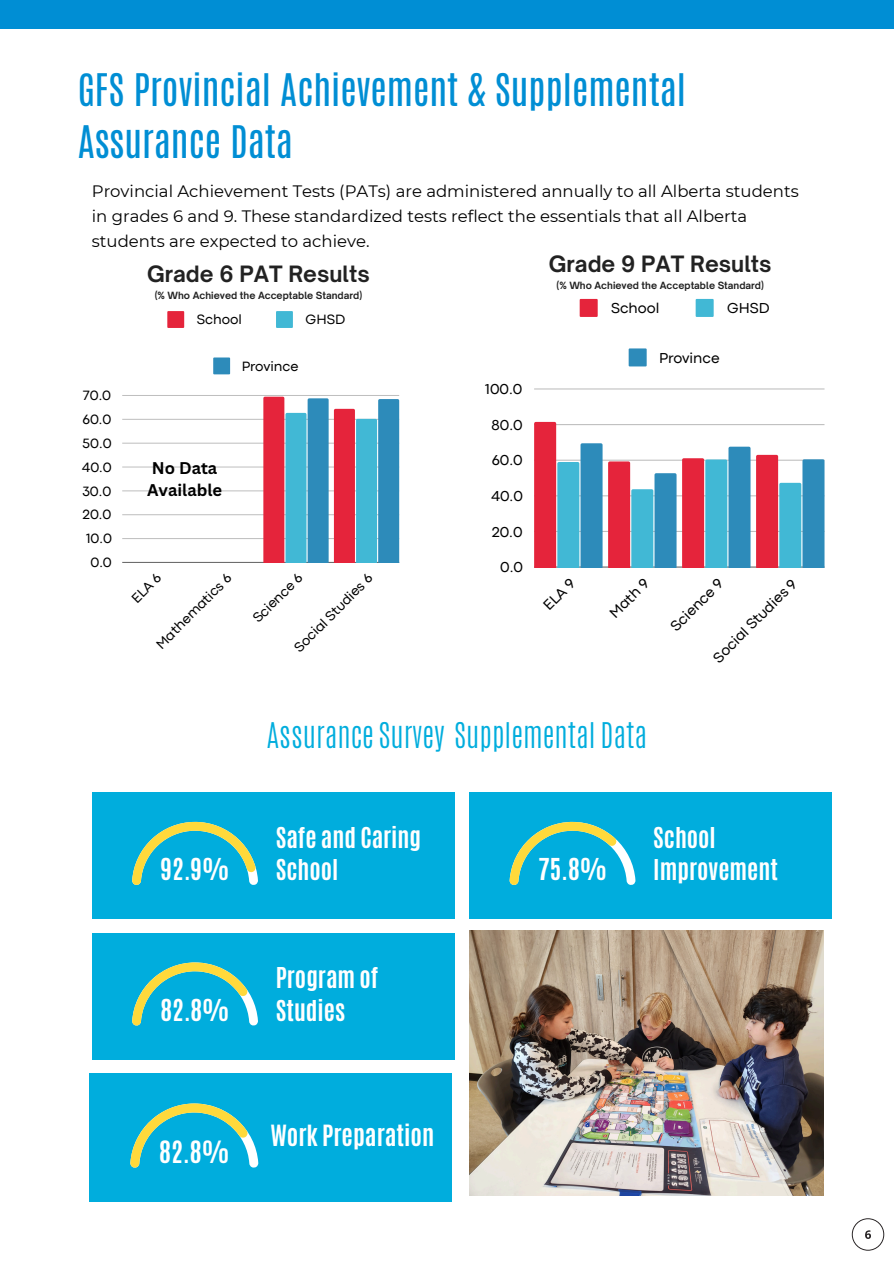
<style>
.page{position:relative;width:894px;height:1264px;background:#fff}
.page>*{position:absolute;margin:0;border:0;box-sizing:border-box;transform-origin:0 0}
.t1{font:37.5px/52.3px "Antonio";color:#008ed4}
.t2{font:300 29.55px "Antonio";color:#00addd}
.t3{font:700 25.65px "Antonio";color:#fff}
.t4{font:700 25.2px "Antonio";color:#fff}
.t5{font:700 24.45px "Antonio";color:#fff}
.t6{font:700 24px/32.7px "Antonio";color:#fff}
.t7{font:700 21.6px "Open Sauce One";color:#222}
.t8{font:16.5px/24.8px "Montserrat";color:#000}
.t9{font:700 16.5px/22.5px "Canva Sans";color:#000}
.t10{font:15px "Codec Pro";color:#000}
.t11{font:14.1px "Codec Pro";color:#000}
.t12{font:700 9.6px "Open Sauce One";color:#222}
</style>
<div class="page">
<div style="left:0;top:0;width:893px;height:29px;background:#008ed4"></div>
<svg style="left:167px;top:311px;width:17px;height:17px"></svg>
<svg style="left:276px;top:311px;width:17px;height:17px"></svg>
<svg style="left:213px;top:357px;width:17px;height:17px"></svg>
<hr style="left:122px;top:562px;width:277px;height:1px;background:#000;opacity:.6">
<hr style="left:122px;top:538px;width:277px;height:1px;background:#c2c2c2">
<hr style="left:122px;top:514px;width:277px;height:1px;background:#ccc">
<hr style="left:122px;top:490px;width:277px;height:1px;background:#d6d6d6">
<hr style="left:122px;top:466px;width:277px;height:1px;background:#e0e0e0">
<hr style="left:122px;top:442px;width:277px;height:1px;background:#e9e9e9">
<hr style="left:122px;top:419px;width:277px;height:1px;background:#c8c8c8">
<hr style="left:122px;top:395px;width:277px;height:1px;background:#bfbfbf">
<svg style="left:263px;top:396px;width:65px;height:166px;background:#7e7f9e"></svg>
<svg style="left:334px;top:399px;width:65px;height:163px;background:#7d83a1"></svg>
<svg style="left:579px;top:299px;width:18px;height:18px"></svg>
<svg style="left:695px;top:299px;width:18px;height:18px"></svg>
<svg style="left:628px;top:348px;width:18px;height:18px"></svg>
<hr style="left:534px;top:566px;width:290px;height:1px;background:#000;opacity:.6">
<hr style="left:534px;top:531px;width:290px;height:1px;background:#000;opacity:.25">
<hr style="left:534px;top:495px;width:290px;height:1px;background:#000;opacity:.25">
<hr style="left:534px;top:459px;width:290px;height:2px;background:#000;opacity:.25">
<hr style="left:534px;top:424px;width:290px;height:1px;background:#c1c1c1">
<hr style="left:534px;top:388px;width:290px;height:1px;background:#dadada">
<svg style="left:534px;top:422px;width:68px;height:145px;background:#9288a2"></svg>
<svg style="left:608px;top:461px;width:68px;height:106px;background:#8e86a2"></svg>
<svg style="left:682px;top:446px;width:142px;height:121px;background:#8c8da8"></svg>
<div style="left:92px;top:792px;width:362px;height:126px;background:#00addd"></div>
<svg style="left:132px;top:821px;width:126px;height:64px"></svg>
<div style="left:469px;top:792px;width:362px;height:126px;background:#00addd"></div>
<svg style="left:509px;top:821px;width:126px;height:64px"></svg>
<div style="left:89px;top:1073px;width:363px;height:128px;background:#00addd"></div>
<svg style="left:130px;top:1103px;width:128px;height:64px"></svg>
<div style="left:92px;top:933px;width:362px;height:126px;background:#00addd"></div>
<svg style="left:132px;top:962px;width:126px;height:63px"></svg>
<img style="left:469px;top:930px;width:354px;height:265px">
<svg style="left:851px;top:1218px;width:33px;height:32px"></svg>
<h2 class="t1" style="left:78px;top:64px;width:609px">GFS Provincial Achievement &amp; Supplemental<br>Assurance Data</h2>
<p class="t8" style="left:92px;top:179px;width:708px">Provincial Achievement Tests (PATs) are administered annually to all Alberta students in grades 6 and 9. These standardized tests reflect the essentials that all Alberta students are expected to achieve.</p>
<p class="t7" style="left:147px;top:261px;width:224px">Grade 6 PAT Results</p>
<p class="t12" style="left:155px;top:289px;width:209px">(% Who Achieved the Acceptable Standard)</p>
<h6 class="t7" style="left:548px;top:250px;width:224px">Grade 9 PAT Results</h6>
<p class="t12" style="left:556px;top:279px;width:209px">(% Who Achieved the Acceptable Standard)</p>
<p class="t10" style="left:611px;top:303px;width:50px">School</p>
<p class="t10" style="left:727px;top:303px;width:44px">GHSD</p>
<p class="t10" style="left:659px;top:352px;width:62px">Province</p>
<p class="t11" style="left:197px;top:314px;width:47px">School</p>
<p class="t11" style="left:305px;top:314px;width:41px">GHSD</p>
<p class="t11" style="left:242px;top:361px;width:58px">Province</p>
<p class="t11" style="left:83px;top:390px;width:30px">70.0</p>
<p class="t11" style="left:82px;top:414px;width:30px">60.0</p>
<p class="t11" style="left:82px;top:438px;width:31px">50.0</p>
<p class="t11" style="left:82px;top:462px;width:31px">40.0</p>
<p class="t11" style="left:82px;top:486px;width:30px">30.0</p>
<p class="t11" style="left:82px;top:510px;width:30px">20.0</p>
<p class="t11" style="left:86px;top:533px;width:27px">10.0</p>
<p class="t11" style="left:90px;top:557px;width:23px">0.0</p>
<p class="t9" style="left:147px;top:456px;width:77px">No Data<br>Available</p>
<p class="t11" style="left:155px;top:643px;width:102px;rotate:-45deg">Mathematics 6</p>
<p class="t11" style="left:252px;top:616px;width:65px;rotate:-45deg">Science 6</p>
<p class="t11" style="left:130px;top:597px;width:37px;rotate:-45deg">ELA 6</p>
<p class="t11" style="left:293px;top:646px;width:106px;rotate:-45deg">Social Studies 6</p>
<p class="t10" style="left:485px;top:384px;width:39px">100.0</p>
<p class="t10" style="left:491px;top:419px;width:33px">80.0</p>
<p class="t10" style="left:491px;top:455px;width:32px">60.0</p>
<p class="t10" style="left:491px;top:490px;width:33px">40.0</p>
<p class="t10" style="left:491px;top:526px;width:32px">20.0</p>
<p class="t10" style="left:500px;top:562px;width:24px">0.0</p>
<p class="t10" style="left:542px;top:604px;width:40px;rotate:-45deg">ELA 9</p>
<p class="t10" style="left:608px;top:612px;width:51px;rotate:-45deg">Math 9</p>
<p class="t10" style="left:669px;top:625px;width:69px;rotate:-45deg">Science 9</p>
<p class="t10" style="left:711px;top:656px;width:113px;rotate:-45deg">Social Studies 9</p>
<p class="t2" style="left:267px;top:714px;width:381px">Assurance Survey Supplemental Data</p>
<p class="t6" style="left:276px;top:821px;width:147px">Safe and Caring<br>School</p>
<p class="t6" style="left:653px;top:821px;width:126px">School<br>Improvement</p>
<h3 class="t4" style="left:160px;top:851px;width:70px">92.9%</h3>
<h3 class="t4" style="left:538px;top:851px;width:70px">75.8%</h3>
<h3 class="t4" style="left:160px;top:992px;width:70px">82.8%</h3>
<p class="t6" style="left:276px;top:961px;width:104px">Program of<br>Studies</p>
<h3 class="t3" style="left:159px;top:1133px;width:72px">82.8%</h3>
<h3 class="t5" style="left:270px;top:1118px;width:165px">Work Preparation</h3>
</div>
